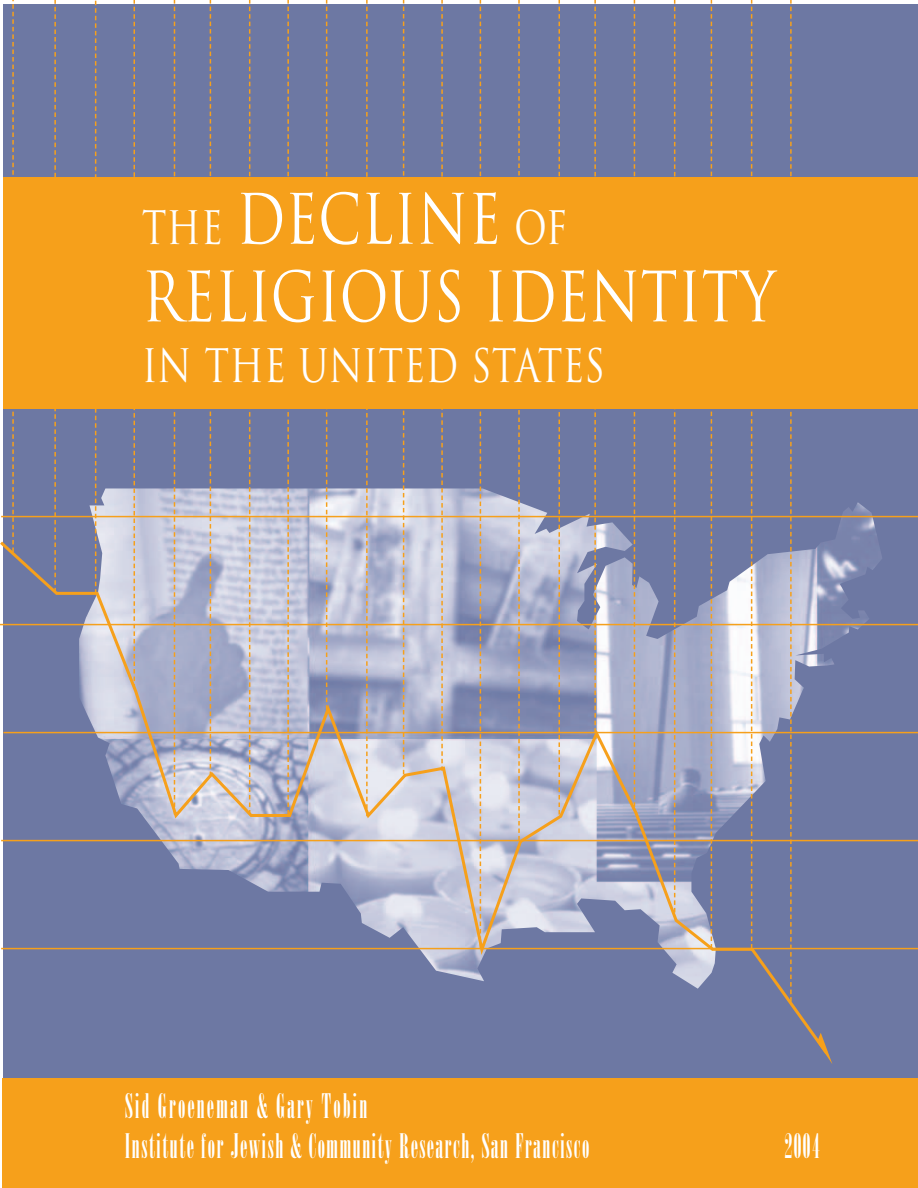
<style>
.page{position:relative;width:918px;height:1188px;background:#fff}
.page>*{position:absolute;margin:0;border:0;box-sizing:border-box;transform-origin:0 0}
.t1{font:67.5px/77.7px "Trajan";color:#fff;scale:.8 1}
.t2{font:45px "Trajan";color:#fff;scale:.8 1}
.t3{font:33.75px/39.9px "Onyx";letter-spacing:.055em;color:#fff;scale:.8 1}
.s1{font-size:45px}
</style>
<div class="page">
<div style="left:3px;top:4px;width:915px;height:1164px;background:#6d78a3"></div>
<img style="left:79px;top:488px;width:803px;height:501px">
<hr style="left:1px;top:516px;width:917px;height:1px;background:#f6a01b">
<hr style="left:0;top:624px;width:918px;height:1px;background:#f6a01b">
<hr style="left:3px;top:732px;width:915px;height:1px;background:#f6a01b">
<hr style="left:1px;top:840px;width:917px;height:1px;background:#f6a01b">
<hr style="left:1px;top:948px;width:917px;height:1px;background:#f6a01b">
<svg style="left:0;top:538px;width:709px;height:423px"></svg>
<svg style="left:54px;top:0;width:2px;height:592px"></svg>
<svg style="left:95px;top:0;width:1px;height:594px"></svg>
<svg style="left:134px;top:0;width:1px;height:689px"></svg>
<svg style="left:174px;top:0;width:1px;height:815px"></svg>
<svg style="left:210px;top:0;width:1px;height:776px"></svg>
<svg style="left:249px;top:0;width:1px;height:815px"></svg>
<svg style="left:287px;top:0;width:2px;height:815px"></svg>
<svg style="left:326px;top:0;width:1px;height:710px"></svg>
<svg style="left:366px;top:0;width:2px;height:816px"></svg>
<svg style="left:403px;top:0;width:1px;height:774px"></svg>
<svg style="left:441px;top:0;width:2px;height:771px"></svg>
<svg style="left:480px;top:0;width:1px;height:949px"></svg>
<svg style="left:518px;top:0;width:2px;height:841px"></svg>
<svg style="left:559px;top:0;width:1px;height:815px"></svg>
<svg style="left:594px;top:0;width:2px;height:733px"></svg>
<svg style="left:634px;top:0;width:1px;height:807px"></svg>
<svg style="left:674px;top:0;width:1px;height:912px"></svg>
<svg style="left:709px;top:0;width:123px;height:1064px"></svg>
<svg style="left:12px;top:0;width:2px;height:552px"></svg>
<div style="left:2px;top:1078px;width:916px;height:110px;background:#f6a01b"></div>
<div style="left:4px;top:178px;width:914px;height:231px;background:#f6a01b"></div>
<h1 class="t1" style="left:142px;top:181px;width:793px"><span class="s1">THE</span> DECLINE <span class="s1">OF<br></span>RELIGIOUS IDENTITY</h1>
<h2 class="t2" style="left:142px;top:340px;width:581px">IN THE UNITED STATES</h2>
<p class="t3" style="left:125px;top:1087px;width:582px">Sid Groeneman &amp; Gary Tobin<br>Institute for Jewish &amp; Community Research, San Francisco</p>
<p class="t3" style="left:785px;top:1127px;width:45px">2004</p>
</div>
